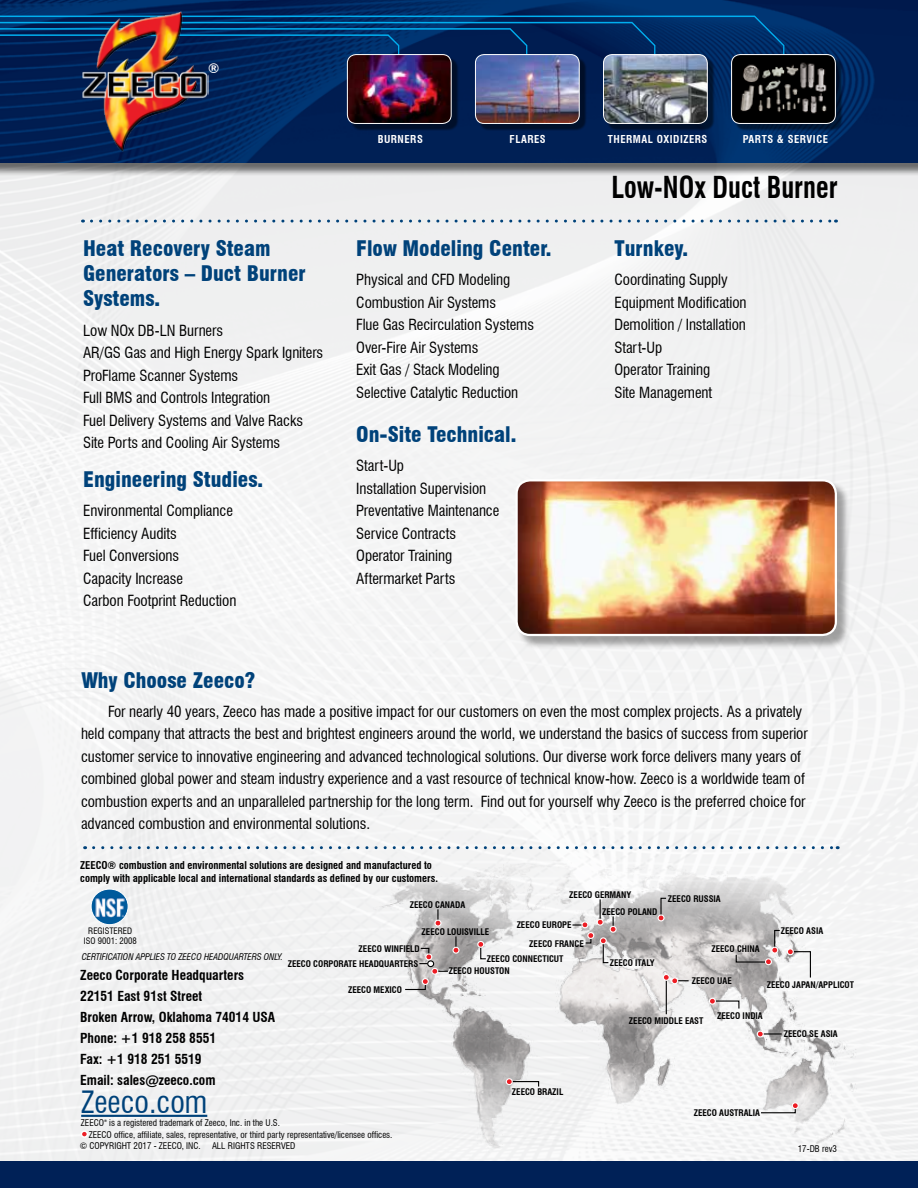
<style>
.page{position:relative;width:918px;height:1188px;background:#f2f3f3}
.page>*{position:absolute;margin:0;border:0;box-sizing:border-box;transform-origin:0 0}
.t1{font:condensed 30px "Swiss 721 BT";color:#00427a}
.t2{font:700 condensed 29.55px "Swiss 721 BT";color:#000;scale:.9 1}
.t3{font:900 condensed 21px/25.2px "Swiss 721 BT";color:#00427a}
.t4{font:condensed 15px/22.5px "Swiss 721 BT";letter-spacing:-.005em;color:#000}
.t5{font:700 condensed 13.5px/21px "Swiss 721 BT";color:#000}
.t6{font:700 condensed 13.5px "Swiss 721 BT";color:#fff}
.t7{font:700 condensed 10.65px "Swiss 721 BT";letter-spacing:.05em;color:#fff}
.t8{font:700 condensed 10.5px/12.6px "Swiss 721 BT";color:#000}
.t9{font:condensed 9px "Swiss 721 BT";color:#000}
.t10{font:italic condensed 9px "Swiss 721 BT";color:#000}
.t11{font:700 condensed 8.85px/19.4px "Swiss 721 BT";color:#000}
.t12{font:condensed 8.7px/9.6px "Swiss 721 BT";color:#000;text-align:center}
.t13{font:700 condensed 3.45px "Swiss 721 BT";color:#000}
</style>
<div class="page">
<div style="left:0;top:0;width:918px;height:176px;background:#000;opacity:.55"></div>
<img style="left:0;top:0;width:918px;height:162px">
<div style="left:0;top:1162px;width:918px;height:26px;background:#002157"></div>
<svg style="left:0;top:15px;width:785px;height:42px;background:#00336c"></svg>
<div style="left:350px;top:57px;width:109px;height:74px;background:#000;opacity:.5"></div>
<img style="left:347px;top:55px;width:104px;height:68px">
<div style="left:347px;top:54px;width:105px;height:70px;border:1px solid #fff;border-radius:9px"></div>
<div style="left:478px;top:57px;width:109px;height:74px;background:#000;opacity:.5"></div>
<img style="left:475px;top:55px;width:104px;height:68px">
<div style="left:475px;top:54px;width:105px;height:70px;border:1px solid #fff;border-radius:9px"></div>
<div style="left:606px;top:57px;width:109px;height:74px;background:#000;opacity:.5"></div>
<img style="left:604px;top:55px;width:103px;height:68px">
<div style="left:603px;top:54px;width:105px;height:70px;border:1px solid #fff;border-radius:9px"></div>
<svg style="left:91px;top:220px;width:746px;height:3px"></svg>
<div style="left:734px;top:57px;width:109px;height:74px;background:#000;opacity:.5"></div>
<img style="left:732px;top:55px;width:103px;height:68px">
<div style="left:731px;top:54px;width:105px;height:70px;border:1px solid #fff;border-radius:9px"></div>
<svg style="left:94px;top:846px;width:744px;height:3px"></svg>
<img style="left:81px;top:11px;width:128px;height:142px">
<div style="left:517px;top:481px;width:334px;height:169px;background:#000;opacity:.35"></div>
<img style="left:517px;top:481px;width:319px;height:154px">
<div style="left:515px;top:479px;width:322px;height:157px;border:2px solid #fff;border-radius:14px"></div>
<hr style="left:81px;top:1115px;width:126px;height:2px;background:#00427a">
<div style="left:81px;top:1130px;width:7px;height:8px;border:2px solid #fff;border-radius:50%"></div>
<img style="left:381px;top:851px;width:475px;height:300px">
<img style="left:93px;top:891px;width:34px;height:32px">
<div style="left:91px;top:889px;width:38px;height:36px;border:1px solid #fff;border-radius:50%"></div>
<hr style="left:666px;top:977px;width:1px;height:37px;background:#000">
<svg style="left:709px;top:998px;width:31px;height:12px"></svg>
<div style="left:709px;top:998px;width:7px;height:7px;border:1px solid #fff;border-radius:50%"></div>
<svg style="left:787px;top:949px;width:25px;height:30px"></svg>
<div style="left:787px;top:948px;width:7px;height:7px;border:1px solid #fff;border-radius:50%"></div>
<svg style="left:506px;top:1079px;width:34px;height:9px"></svg>
<div style="left:506px;top:1078px;width:7px;height:7px;border:1px solid #fff;border-radius:50%"></div>
<svg style="left:663px;top:974px;width:26px;height:10px"></svg>
<div style="left:671px;top:977px;width:7px;height:7px;border:1px solid #fff;border-radius:50%"></div>
<svg style="left:760px;top:1103px;width:38px;height:11px"></svg>
<div style="left:792px;top:1102px;width:7px;height:7px;border:1px solid #fff;border-radius:50%"></div>
<svg style="left:735px;top:929px;width:46px;height:36px"></svg>
<div style="left:765px;top:958px;width:7px;height:7px;border:1px solid #fff;border-radius:50%"></div>
<svg style="left:435px;top:909px;width:6px;height:16px"></svg>
<div style="left:434px;top:920px;width:8px;height:7px;border:1px solid #fff;border-radius:50%"></div>
<svg style="left:404px;top:936px;width:55px;height:55px"></svg>
<div style="left:452px;top:947px;width:8px;height:7px;border:1px solid #fff;border-radius:50%"></div>
<svg style="left:478px;top:941px;width:9px;height:19px"></svg>
<div style="left:477px;top:941px;width:7px;height:7px;border:1px solid #fff;border-radius:50%"></div>
<svg style="left:658px;top:897px;width:9px;height:24px"></svg>
<div style="left:658px;top:914px;width:7px;height:7px;border:1px solid #fff;border-radius:50%"></div>
<svg style="left:572px;top:899px;width:44px;height:65px"></svg>
<div style="left:610px;top:926px;width:7px;height:7px;border:1px solid #fff;border-radius:50%"></div>
<hr style="left:760px;top:1033px;width:22px;height:2px;background:#000">
<svg style="left:757px;top:1031px;width:6px;height:6px"></svg>
<div style="left:757px;top:1031px;width:7px;height:7px;border:1px solid #fff;border-radius:50%"></div>
<p class="t6" style="left:208px;top:60px;width:13px">®</p>
<h3 class="t3" style="left:83px;top:236px;width:224px">Heat Recovery Steam<br>Generators – Duct Burner<br>Systems.</h3>
<p class="t4" style="left:83px;top:319px;width:242px">Low NOx DB-LN Burners<br>AR/GS Gas and High Energy Spark Igniters<br>ProFlame Scanner Systems<br>Full BMS and Controls Integration<br>Fuel Delivery Systems and Valve Racks<br>Site Ports and Cooling Air Systems</p>
<h3 class="t3" style="left:83px;top:467px;width:182px">Engineering Studies.</h3>
<p class="t4" style="left:83px;top:499px;width:155px">Environmental Compliance<br>Efficiency Audits<br>Fuel Conversions<br>Capacity Increase<br>Carbon Footprint Reduction</p>
<p class="t7" style="left:378px;top:133px;width:47px">BURNERS</p>
<p class="t7" style="left:510px;top:133px;width:38px">FLARES</p>
<p class="t7" style="left:608px;top:133px;width:101px">THERMAL OXIDIZERS</p>
<p class="t7" style="left:743px;top:133px;width:87px">PARTS &amp; SERVICE</p>
<h3 class="t3" style="left:356px;top:236px;width:197px">Flow Modeling Center.</h3>
<p class="t4" style="left:356px;top:269px;width:179px">Physical and CFD Modeling<br>Combustion Air Systems<br>Flue Gas Recirculation Systems<br>Over-Fire Air Systems<br>Exit Gas / Stack Modeling<br>Selective Catalytic Reduction</p>
<h3 class="t3" style="left:356px;top:422px;width:162px">On-Site Technical.</h3>
<p class="t4" style="left:356px;top:455px;width:145px">Start-Up<br>Installation Supervision<br>Preventative Maintenance<br>Service Contracts<br>Operator Training<br>Aftermarket Parts</p>
<h2 class="t2" style="left:612px;top:170px;width:253px">Low-NOx Duct Burner</h2>
<h3 class="t3" style="left:614px;top:236px;width:75px">Turnkey.</h3>
<p class="t4" style="left:614px;top:269px;width:134px">Coordinating Supply<br>Equipment Modification<br>Demolition / Installation<br>Start-Up<br>Operator Training<br>Site Management</p>
<h3 class="t3" style="left:81px;top:667px;width:176px">Why Choose Zeeco?</h3>
<p class="t4" style="left:81px;top:700px;width:728px;text-indent:27px">For nearly 40 years, Zeeco has made a positive impact for our customers on even the most complex projects. As a privately held company that attracts the best and brightest engineers around the world, we understand the basics of success from superior customer service to innovative engineering and advanced technological solutions. Our diverse work force delivers many years of combined global power and steam industry experience and a vast resource of technical know-how. Zeeco is a worldwide team of combustion experts and an unparalleled partnership for the long term. Find out for yourself why Zeeco is the preferred choice for advanced combustion and environmental solutions.</p>
<p class="t8" style="left:80px;top:859px;width:359px">ZEECO® combustion and environmental solutions are designed and manufactured to comply with applicable local and international standards as defined by our customers.</p>
<p class="t11" style="left:569px;top:885px;width:64px">ZEECO GERMANY</p>
<p class="t11" style="left:529px;top:915px;width:56px;text-indent:-13px">ZEECO EUROPE<br>ZEECO FRANCE</p>
<p class="t11" style="left:668px;top:889px;width:54px">ZEECO RUSSIA</p>
<p class="t11" style="left:410px;top:895px;width:57px">ZEECO CANADA</p>
<p class="t11" style="left:602px;top:902px;width:57px">ZEECO POLAND</p>
<p class="t11" style="left:781px;top:921px;width:44px">ZEECO ASIA</p>
<p class="t12" style="left:84px;top:926px;width:54px">REGISTERED<br>ISO 9001: 2008</p>
<p class="t11" style="left:422px;top:922px;width:69px">ZEECO LOUISVILLE</p>
<p class="t11" style="left:487px;top:949px;width:78px">ZEECO CONNECTICUT</p>
<p class="t11" style="left:359px;top:939px;width:63px">ZEECO WINFIELD</p>
<p class="t11" style="left:712px;top:939px;width:50px">ZEECO CHINA</p>
<p class="t10" style="left:82px;top:952px;width:203px">CERTIFICATION APPLIES TO ZEECO HEADQUARTERS ONLY.</p>
<p class="t11" style="left:610px;top:953px;width:46px">ZEECO ITALY</p>
<p class="t11" style="left:288px;top:954px;width:132px">ZEECO CORPORATE HEADQUARTERS</p>
<p class="t11" style="left:449px;top:962px;width:63px">ZEECO HOUSTON</p>
<p class="t5" style="left:80px;top:965px;width:197px">Zeeco Corporate Headquarters<br>22151 East 91st Street<br>Broken Arrow, Oklahoma 74014 USA<br>Phone: +1 918 258 8551<br>Fax: +1 918 251 5519<br>Email: sales@zeeco.com</p>
<h1 class="t1" style="left:81px;top:1084px;width:128px">Zeeco.com</h1>
<p class="t9" style="left:81px;top:1117px;width:25px">ZEECO</p>
<p class="t13" style="left:104px;top:1119px;width:4px">®</p>
<p class="t9" style="left:109px;top:1117px;width:172px">is a registered trademark of Zeeco, Inc. in the U.S.</p>
<p class="t9" style="left:89px;top:1129px;width:305px">ZEECO office, affiliate, sales, representative, or third party representative/licensee offices.</p>
<p class="t9" style="left:80px;top:1141px;width:217px">© COPYRIGHT 2017 - ZEECO, INC. ALL RIGHTS RESERVED</p>
<p class="t11" style="left:692px;top:971px;width:42px">ZEECO UAE</p>
<p class="t11" style="left:767px;top:975px;width:89px">ZEECO JAPAN/APPLICOT</p>
<p class="t11" style="left:348px;top:980px;width:55px">ZEECO MEXICO</p>
<p class="t11" style="left:717px;top:1006px;width:47px">ZEECO INDIA</p>
<p class="t11" style="left:629px;top:1011px;width:76px">ZEECO MIDDLE EAST</p>
<p class="t11" style="left:784px;top:1024px;width:56px">ZEECO SE ASIA</p>
<p class="t11" style="left:512px;top:1082px;width:53px">ZEECO BRAZIL</p>
<p class="t11" style="left:694px;top:1103px;width:68px">ZEECO AUSTRALIA</p>
<p class="t9" style="left:798px;top:1144px;width:41px">17-DB rev3</p>
</div>
